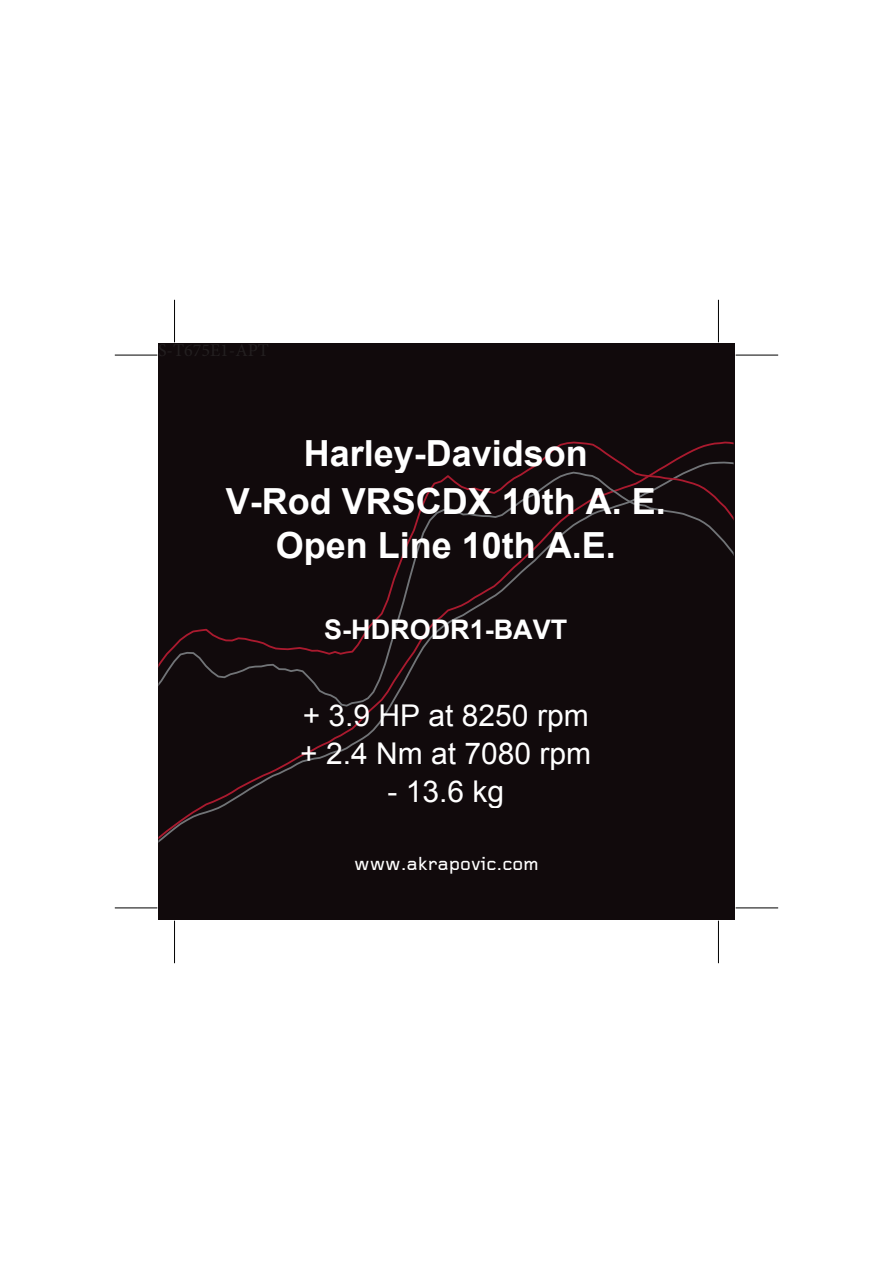
<style>
.page{position:relative;width:893px;height:1263px;background:#fff}
.page>*{position:absolute;margin:0;border:0;box-sizing:border-box;transform-origin:0 0}
.t1{font:700 36px/47.7px "Arial";color:#fff;text-align:center}
.t2{font:30px/37.8px "Arial";color:#fff}
.t3{font:700 27px "Arial";color:#fff}
.t4{font:500 19.5px "Foundry Gridnik";color:#fff}
</style>
<div class="page">
<div style="left:158px;top:343px;width:577px;height:577px;background:#110a0c"></div>
<svg style="left:158px;top:441px;width:576px;height:402px"></svg>
<hr style="left:115px;top:355px;width:42px;height:1px;background:#000">
<hr style="left:174px;top:300px;width:1px;height:42px;background:#000">
<hr style="left:115px;top:908px;width:42px;height:1px;background:#000">
<hr style="left:174px;top:921px;width:1px;height:42px;background:#000">
<hr style="left:736px;top:355px;width:42px;height:1px;background:#000">
<hr style="left:718px;top:300px;width:1px;height:42px;background:#000">
<hr style="left:736px;top:908px;width:42px;height:1px;background:#000">
<hr style="left:718px;top:921px;width:1px;height:42px;background:#000">
<p class="t1" style="left:226px;top:431px;width:442px">Harley-Davidson<br>V-Rod VRSCDX 10th A. E.</p>
<p class="t1" style="left:276px;top:522px;width:342px">Open Line 10th A.E.</p>
<p class="t3" style="left:324px;top:611px;width:244px">S-HDRODR1-BAVT</p>
<p class="t2" style="left:300px;top:697px;width:292px">+ 3.9 HP at 8250 rpm + 2.4 Nm at 7080 rpm</p>
<p class="t2" style="left:387px;top:772px;width:118px">- 13.6 kg</p>
<p class="t4" style="left:354px;top:853px;width:186px">www.akrapovic.com</p>
</div>
